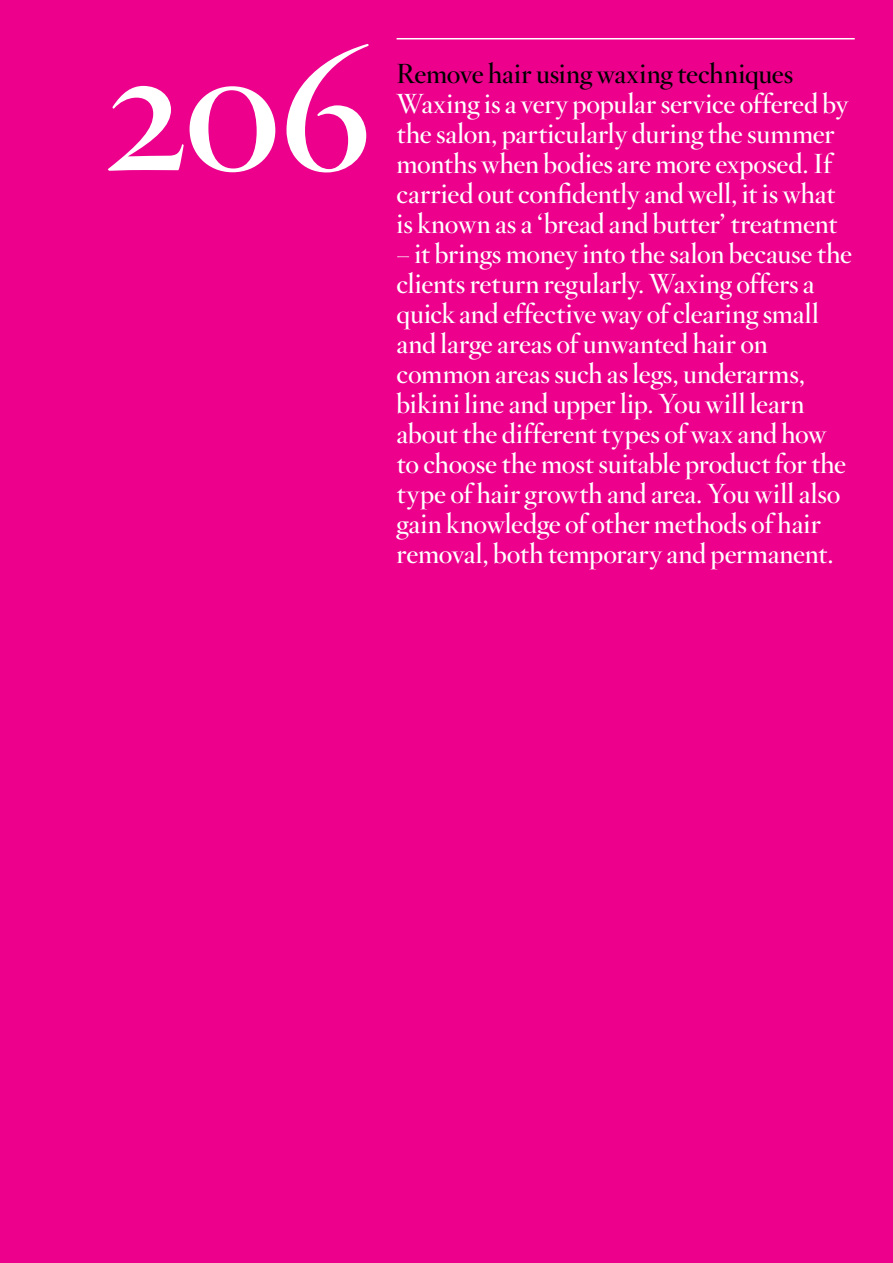
<style>
.page{position:relative;width:893px;height:1263px;background:#ec008c}
.page>*{position:absolute;margin:0;border:0;box-sizing:border-box;transform-origin:0 0}
.t1{font:189px "Hoefler Titling HTF Sm Roman";color:#fff}
.t2{font:27px/30px "Hoefler Titling HTF Sm Roman";letter-spacing:-.005em;color:#fff}
.t3{font:27px "Hoefler Titling HTF Sm Roman";color:#000}
</style>
<div class="page">
<hr style="left:397px;top:38px;width:458px;height:1px;background:#fff">
<h1 class="t1" style="left:103px;top:-20px;width:272px">206</h1>
<p class="t3" style="left:397px;top:56px;width:398px">Remove hair using waxing techniques</p>
<p class="t2" style="left:397px;top:88px;width:453px">Waxing is a very popular service offered by the salon, particularly during the summer months when bodies are more exposed. If carried out confidently and well, it is what is known as a ‘bread and butter’ treatment</p>
<p class="t2" style="left:397px;top:238px;width:457px">– it brings money into the salon because the clients return regularly. Waxing offers a quick and effective way of clearing small and large areas of unwanted hair on common areas such as legs, underarms, bikini line and upper lip. You will learn about the different types of wax and how to choose the most suitable product for the type of hair growth and area. You will also gain knowledge of other methods of hair removal, both temporary and permanent.</p>
</div>
